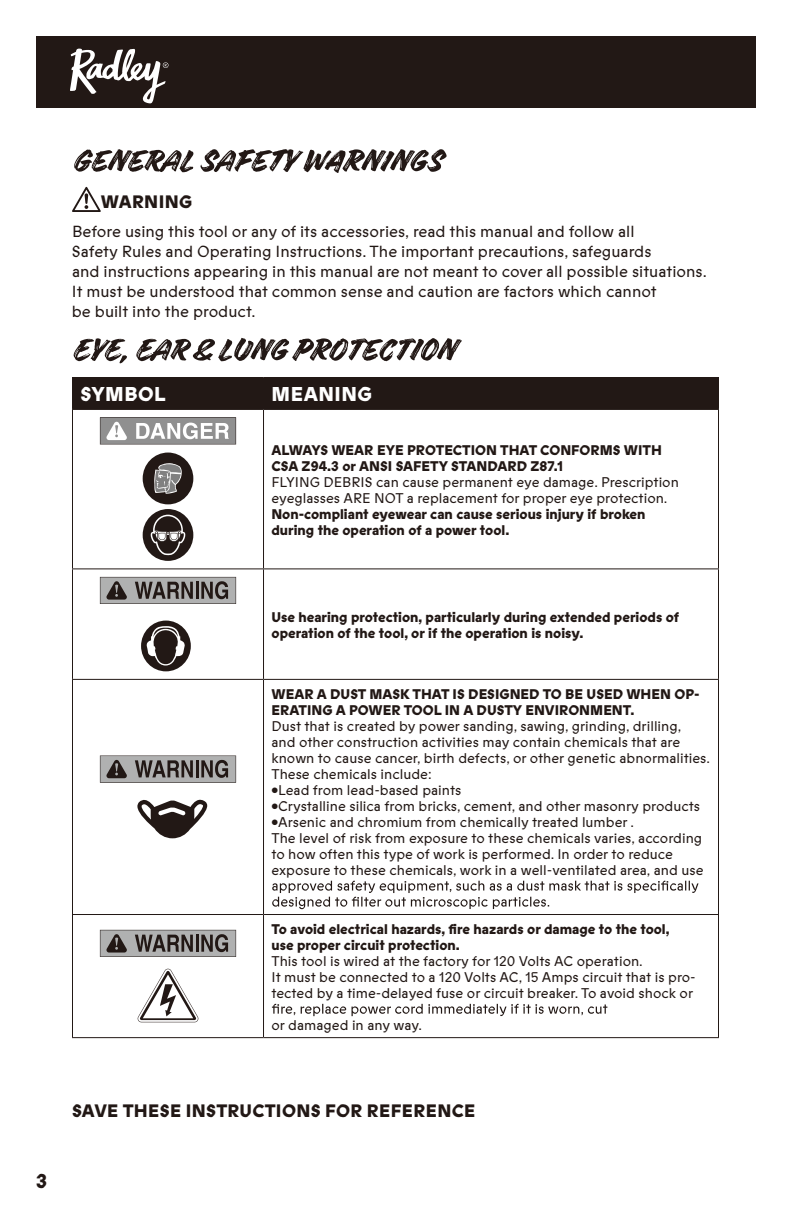
<style>
.page{position:relative;width:792px;height:1224px;background:#fff}
.page>*{position:absolute;margin:0;border:0;box-sizing:border-box;transform-origin:0 0}
.t1{font:800 20px "Prophet";letter-spacing:.025em;color:#fff}
.t2{font:800 20px "Prophet";color:#221815}
.t3{font:800 18px "Prophet";letter-spacing:.015em;color:#221815}
.t4{font:16px/20px "Prophet";color:#221815}
.t5{font:14px/16px "Prophet";color:#221815}
.t6{font:800 14px/16px "Prophet";color:#221815}
.s1{font-size:7.6px}
</style>
<div class="page">
<div style="left:36px;top:36px;width:720px;height:72px;background:#221815"></div>
<svg style="left:70px;top:49px;width:98px;height:55px"></svg>
<svg style="left:74px;top:149px;width:373px;height:24px"></svg>
<svg style="left:72px;top:187px;width:29px;height:25px"></svg>
<svg style="left:74px;top:338px;width:388px;height:25px"></svg>
<div style="left:73px;top:378px;width:645px;height:31px;background:#221815"></div>
<hr style="left:263px;top:378px;width:1px;height:31px;background:#221815">
<hr style="left:72px;top:409px;width:192px;height:1px;background:#221815">
<hr style="left:264px;top:409px;width:455px;height:1px;background:#221815">
<hr style="left:263px;top:410px;width:1px;height:158px;background:#221815">
<hr style="left:72px;top:568px;width:192px;height:1px;background:#221815">
<hr style="left:264px;top:568px;width:455px;height:1px;background:#221815">
<hr style="left:263px;top:569px;width:1px;height:110px;background:#221815">
<hr style="left:72px;top:679px;width:192px;height:1px;background:#221815">
<hr style="left:264px;top:679px;width:455px;height:1px;background:#221815">
<hr style="left:263px;top:680px;width:1px;height:234px;background:#221815">
<hr style="left:72px;top:914px;width:192px;height:1px;background:#221815">
<hr style="left:264px;top:914px;width:455px;height:1px;background:#221815">
<hr style="left:263px;top:915px;width:1px;height:122px;background:#221815">
<hr style="left:72px;top:1037px;width:192px;height:1px;background:#221815">
<hr style="left:264px;top:1037px;width:455px;height:1px;background:#221815">
<hr style="left:72px;top:377px;width:192px;height:1px;background:#221815">
<hr style="left:72px;top:378px;width:1px;height:31px;background:#221815">
<hr style="left:264px;top:377px;width:455px;height:1px;background:#221815">
<hr style="left:718px;top:378px;width:1px;height:31px;background:#221815">
<hr style="left:72px;top:410px;width:1px;height:158px;background:#221815">
<hr style="left:718px;top:410px;width:1px;height:158px;background:#221815">
<hr style="left:72px;top:569px;width:1px;height:110px;background:#221815">
<hr style="left:718px;top:569px;width:1px;height:110px;background:#221815">
<hr style="left:72px;top:680px;width:1px;height:234px;background:#221815">
<hr style="left:718px;top:680px;width:1px;height:234px;background:#221815">
<hr style="left:72px;top:915px;width:1px;height:122px;background:#221815">
<hr style="left:718px;top:915px;width:1px;height:122px;background:#221815">
<svg style="left:100px;top:417px;width:136px;height:27px"></svg>
<div style="left:143px;top:453px;width:50px;height:51px;background:#221815;border-radius:50%"></div>
<div style="left:143px;top:509px;width:50px;height:52px;background:#221815;border-radius:50%"></div>
<svg style="left:151px;top:515px;width:34px;height:40px"></svg>
<svg style="left:154px;top:463px;width:28px;height:31px"></svg>
<svg style="left:141px;top:621px;width:50px;height:50px"></svg>
<svg style="left:100px;top:577px;width:136px;height:27px;background:#817f7e"></svg>
<svg style="left:137px;top:800px;width:70px;height:38px"></svg>
<svg style="left:100px;top:756px;width:136px;height:27px;background:#838180"></svg>
<svg style="left:272px;top:881px;width:427px;height:28px"></svg>
<svg style="left:100px;top:930px;width:136px;height:27px;background:#827f7e"></svg>
<svg style="left:138px;top:969px;width:60px;height:53px"></svg>
<svg style="left:272px;top:1004px;width:335px;height:12px"></svg>
<p class="t3" style="left:101px;top:189px;width:93px">WARNING</p>
<p class="t4" style="left:72px;top:221px;width:636px">Before using this tool or any of its accessories, read this manual and follow all<br>Safety Rules and Operating Instructions. The important precautions, safeguards<br>and instructions appearing in this manual are not meant to cover all possible situations.<br>It must be understood that common sense and caution are factors which cannot<br>be built into the product.</p>
<h1 class="t1" style="left:81px;top:380px;width:86px">SYMBOL</h1>
<h1 class="t1" style="left:272px;top:380px;width:102px">MEANING</h1>
<p class="t6" style="left:272px;top:442px;width:392px">ALWAYS WEAR EYE PROTECTION THAT CONFORMS WITH<br>CSA Z94.3 or ANSI SAFETY STANDARD Z87.1</p>
<p class="t5" style="left:272px;top:474px;width:409px">FLYING DEBRIS can cause permanent eye damage. Prescription eyeglasses ARE NOT a replacement for proper eye protection.</p>
<p class="t6" style="left:272px;top:506px;width:375px">Non-compliant eyewear can cause serious injury if broken during the operation of a power tool.</p>
<p class="t6" style="left:272px;top:609px;width:409px">Use hearing protection, particularly during extended periods of operation of the tool, or if the operation is noisy.</p>
<p class="t6" style="left:272px;top:686px;width:429px">WEAR A DUST MASK THAT IS DESIGNED TO BE USED WHEN OP-<br>ERATING A POWER TOOL IN A DUSTY ENVIRONMENT.</p>
<p class="t5" style="left:271px;top:718px;width:440px">Dust that is created by power sanding, sawing, grinding, drilling,<br>and other construction activities may contain chemicals that are known to cause cancer, birth defects, or other genetic abnormalities.<br>These chemicals include:</p>
<p class="t5" style="left:272px;top:782px;width:191px"><span class="s1">•</span>Lead from lead-based paints</p>
<p class="t5" style="left:272px;top:798px;width:430px"><span class="s1">•</span>Crystalline silica from bricks, cement, and other masonry products</p>
<p class="t5" style="left:271px;top:814px;width:434px"><span class="s1">•</span>Arsenic and chromium from chemically treated lumber .<br>The level of risk from exposure to these chemicals varies, according to how often this type of work is performed. In order to reduce exposure to these chemicals, work in a well-ventilated area, and use</p>
<p class="t6" style="left:272px;top:921px;width:400px">To avoid electrical hazards, fire hazards or damage to the tool, use proper circuit protection.</p>
<p class="t5" style="left:272px;top:953px;width:426px">This tool is wired at the factory for 120 Volts AC operation.<br>It must be connected to a 120 Volts AC, 15 Amps circuit that is pro&shy;tected by a time-delayed fuse or circuit breaker. To avoid shock or</p>
<p class="t5" style="left:272px;top:1017px;width:152px">or damaged in any way.</p>
<h1 class="t2" style="left:36px;top:1167px;width:12px">3</h1>
<p class="t3" style="left:72px;top:1098px;width:405px">SAVE THESE INSTRUCTIONS FOR REFERENCE</p>
</div>
